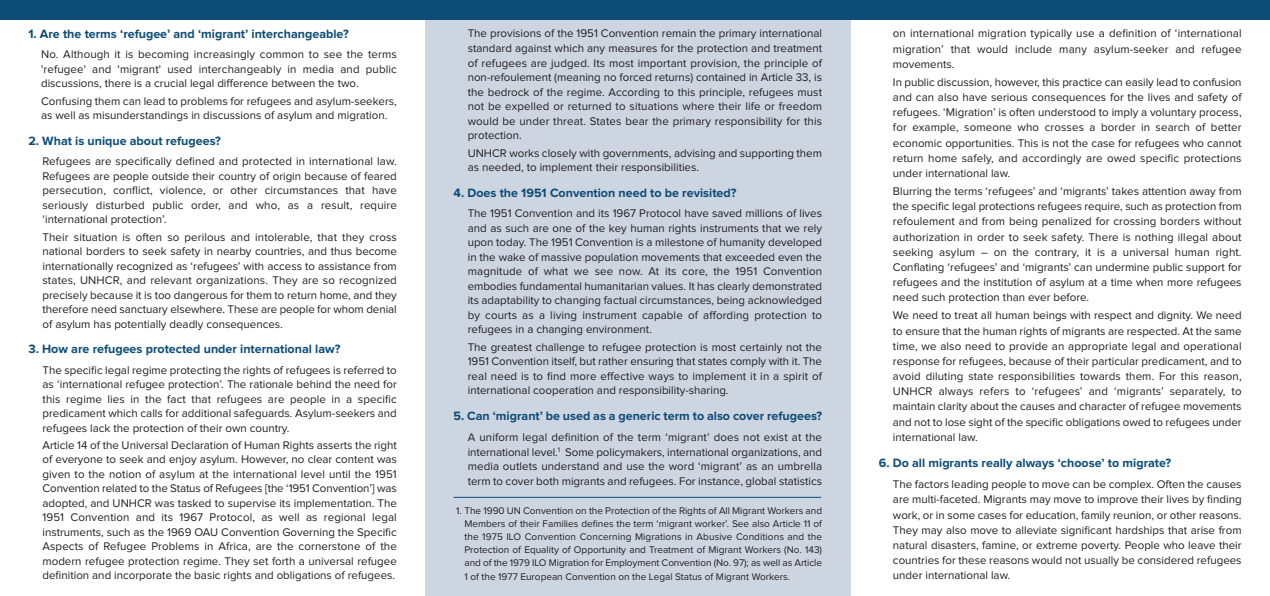
<style>
.page{position:relative;width:1270px;height:596px;background:#fff}
.page>*{position:absolute;margin:0;border:0;box-sizing:border-box;transform-origin:0 0}
.t1{font:700 12.5px "Proxima Nova";color:#0c4c76}
.t2{font:11.5px/14.5px "Proxima Nova";color:#231f20;text-align:justify}
.t3{font:10px/13.2px "Proxima Nova";color:#231f20;text-align:justify}
</style>
<div class="page">
<div style="left:425px;top:0;width:425px;height:595px;background:#cdd5e1"></div>
<div style="left:0;top:0;width:1270px;height:20px;background:#0c4c76"></div>
<hr style="left:454px;top:496px;width:367px;height:1px;background:#0c4c76">
<p class="t1" style="left:28px;top:30px;width:322px">1. Are the terms ‘refugee’ and ‘migrant’ interchangeable?</p>
<p class="t2" style="left:41px;top:48px;width:357px">No. Although it is becoming increasingly common to see the terms 'refugee' and 'migrant' used interchangeably in media and public discussions, there is a crucial legal difference between the two.</p>
<p class="t2" style="left:41px;top:95px;width:357px">Confusing them can lead to problems for refugees and asylum-seekers, as well as misunderstandings in discussions of asylum and migration.</p>
<p class="t1" style="left:28px;top:137px;width:194px">2. What is unique about refugees?</p>
<p class="t2" style="left:43px;top:155px;width:356px">Refugees are specifically defined and protected in international law.<br>Refugees are people outside their country of origin because of feared persecution, conflict, violence, or other circumstances that have seriously disturbed public order, and who, as a result, require ‘international protection’.</p>
<p class="t2" style="left:43px;top:230px;width:356px">Their situation is often so perilous and intolerable, that they cross national borders to seek safety in nearby countries, and thus become internationally recognized as ‘refugees’ with access to assistance from states, UNHCR, and relevant organizations. They are so recognized precisely because it is too dangerous for them to return home, and they therefore need sanctuary elsewhere. These are people for whom denial of asylum has potentially deadly consequences.</p>
<p class="t1" style="left:28px;top:345px;width:314px">3. How are refugees protected under international law?</p>
<p class="t2" style="left:43px;top:363px;width:356px">The specific legal regime protecting the rights of refugees is referred to as ‘international refugee protection’. The rationale behind the need for this regime lies in the fact that refugees are people in a specific predicament which calls for additional safeguards. Asylum-seekers and refugees lack the protection of their own country.</p>
<p class="t2" style="left:42px;top:438px;width:356px">Article 14 of the Universal Declaration of Human Rights asserts the right of everyone to seek and enjoy asylum. However, no clear content was given to the notion of asylum at the international level until the 1951<br>Convention related to the Status of Refugees [the ‘1951 Convention’] was adopted, and UNHCR was tasked to supervise its implementation. The 1951 Convention and its 1967 Protocol, as well as regional legal instruments, such as the 1969 OAU Convention Governing the Specific Aspects of Refugee Problems in Africa, are the cornerstone of the modern refugee protection regime. They set forth a universal refugee definition and incorporate the basic rights and obligations of refugees.</p>
<p class="t2" style="left:468px;top:27px;width:356px">The provisions of the 1951 Convention remain the primary international standard against which any measures for the protection and treatment of refugees are judged. Its most important provision, the principle of non-refoulement (meaning no forced returns) contained in Article 33, is the bedrock of the regime. According to this principle, refugees must not be expelled or returned to situations where their life or freedom would be under threat. States bear the primary responsibility for this protection.</p>
<p class="t2" style="left:468px;top:146px;width:356px">UNHCR works closely with governments, advising and supporting them as needed, to implement their responsibilities.</p>
<p class="t1" style="left:454px;top:188px;width:284px">4. Does the 1951 Convention need to be revisited?</p>
<p class="t2" style="left:468px;top:207px;width:356px">The 1951 Convention and its 1967 Protocol have saved millions of lives and as such are one of the key human rights instruments that we rely upon today. The 1951 Convention is a milestone of humanity developed in the wake of massive population movements that exceeded even the magnitude of what we see now. At its core, the 1951 Convention embodies fundamental humanitarian values. It has clearly demonstrated its adaptability to changing factual circumstances, being acknowledged by courts as a living instrument capable of affording protection to refugees in a changing environment.</p>
<p class="t2" style="left:468px;top:340px;width:356px">The greatest challenge to refugee protection is most certainly not the 1951 Convention itself, but rather ensuring that states comply with it. The real need is to find more effective ways to implement it in a spirit of international cooperation and responsibility-sharing.</p>
<p class="t1" style="left:454px;top:411px;width:370px">5. Can ‘migrant’ be used as a generic term to also cover refugees?</p>
<p class="t2" style="left:468px;top:430px;width:356px;line-height:14.8px">A uniform legal definition of the term ‘migrant’ does not exist at the international level.<sup>1</sup> Some policymakers, international organizations, and media outlets understand and use the word ‘migrant’ as an umbrella term to cover both migrants and refugees. For instance, global statistics</p>
<p class="t3" style="left:464px;top:504px;width:359px;text-indent:-8px">1. The 1990 UN Convention on the Protection of the Rights of All Migrant Workers and Members of their Families defines the term ‘migrant worker’. See also Article 11 of the 1975 ILO Convention Concerning Migrations in Abusive Conditions and the Protection of Equality of Opportunity and Treatment of Migrant Workers (No. 143) and of the 1979 ILO Migration for Employment Convention (No. 97); as well as Article 1 of the 1977 European Convention on the Legal Status of Migrant Workers.</p>
<p class="t2" style="left:893px;top:27px;width:350px;line-height:15.2px">on international migration typically use a definition of ‘international migration’ that would include many asylum-seeker and refugee movements.</p>
<p class="t2" style="left:893px;top:75px;width:350px;line-height:15.2px">In public discussion, however, this practice can easily lead to confusion and can also have serious consequences for the lives and safety of refugees. ‘Migration’ is often understood to imply a voluntary process, for example, someone who crosses a border in search of better economic opportunities. This is not the case for refugees who cannot return home safely, and accordingly are owed specific protections under international law.</p>
<p class="t2" style="left:893px;top:184px;width:350px;line-height:15.2px">Blurring the terms ‘refugees’ and ‘migrants’ takes attention away from the specific legal protections refugees require, such as protection from refoulement and from being penalized for crossing borders without authorization in order to seek safety. There is nothing illegal about seeking asylum – on the contrary, it is a universal human right.<br>Conflating ‘refugees’ and ‘migrants’ can undermine public support for refugees and the institution of asylum at a time when more refugees need such protection than ever before.</p>
<p class="t2" style="left:893px;top:309px;width:350px;line-height:15.2px">We need to treat all human beings with respect and dignity. We need to ensure that the human rights of migrants are respected. At the same time, we also need to provide an appropriate legal and operational response for refugees, because of their particular predicament, and to avoid diluting state responsibilities towards them. For this reason, UNHCR always refers to ‘refugees’ and ‘migrants’ separately, to maintain clarity about the causes and character of refugee movements and not to lose sight of the specific obligations owed to refugees under international law.</p>
<p class="t1" style="left:879px;top:458px;width:294px">6. Do all migrants really always ‘choose’ to migrate?</p>
<p class="t2" style="left:893px;top:477px;width:350px;line-height:15.2px">The factors leading people to move can be complex. Often the causes are multi-faceted. Migrants may move to improve their lives by finding work, or in some cases for education, family reunion, or other reasons.<br>They may also move to alleviate significant hardships that arise from natural disasters, famine, or extreme poverty. People who leave their countries for these reasons would not usually be considered refugees under international law.</p>
</div>
